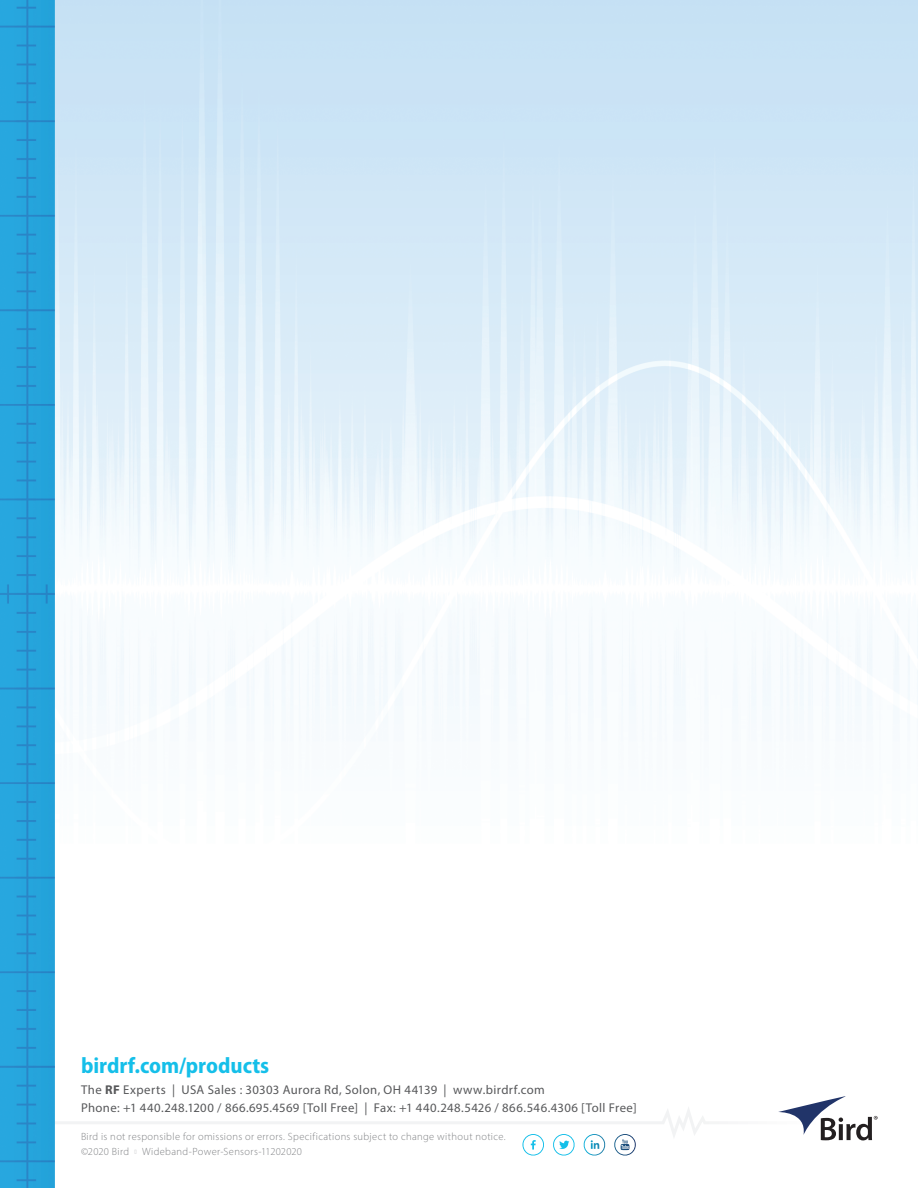
<style>
.page{position:relative;width:918px;height:1188px;background:#fff}
.page>*{position:absolute;margin:0;border:0;box-sizing:border-box;transform-origin:0 0}
.t1{font:700 semi-condensed 22.5px "Myriad Pro";color:#15bfe9}
.t2{font:12.75px "Myriad Pro";letter-spacing:.035em;color:#57585a}
.t3{font:300 10.5px "Myriad Pro";letter-spacing:.035em;color:#808285}
.s1{font-weight:700}
.s2{color:#bcbdc0}
</style>
<div class="page">
<img style="left:54px;top:0;width:864px;height:1188px">
<svg style="left:54px;top:1096px;width:824px;height:60px"></svg>
<img style="left:0;top:0;width:54px;height:1188px">
<p class="t1" style="left:81px;top:1052px;width:190px">birdrf.com/products</p>
<p class="t2" style="left:81px;top:1081px;width:465px">The <span class="s1">RF</span> Experts | USA Sales : 30303 Aurora Rd, Solon, OH 44139 | www.birdrf.com</p>
<p class="t2" style="left:81px;top:1099px;width:557px">Phone: +1 440.248.1200 / 866.695.4569 [Toll Free] | Fax: +1 440.248.5426 / 866.546.4306 [Toll Free]</p>
<p class="t3" style="left:81px;top:1130px;width:426px">Bird is not responsible for omissions or errors. Specifications subject to change without notice.</p>
<p class="t3" style="left:81px;top:1145px;width:50px">©2020 Bird</p>
<p class="t3" style="left:135px;top:1145px;width:169px"><span class="s2">■</span> Wideband-Power-Sensors-11202020</p>
</div>
